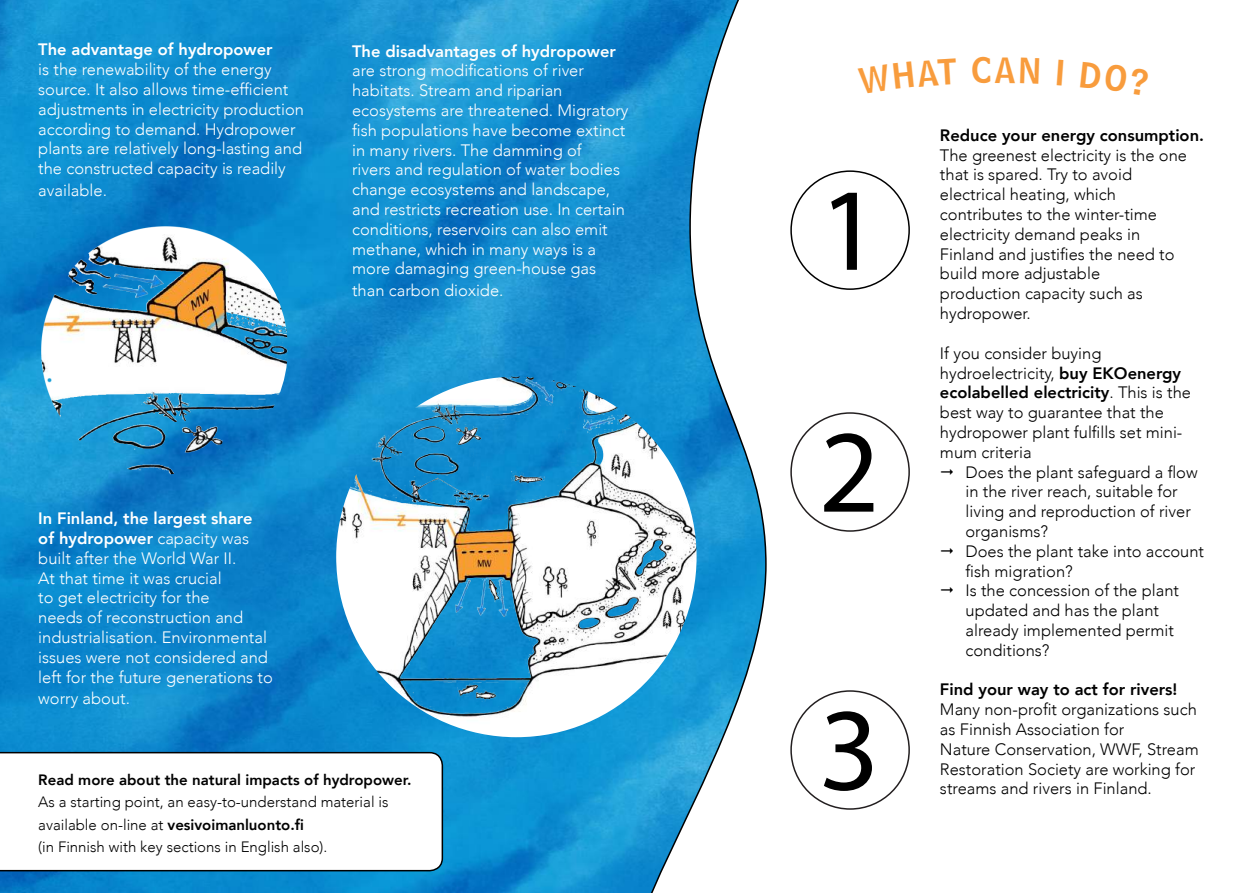
<style>
.page{position:relative;width:1259px;height:893px;background:#fff}
.page>*{position:absolute;margin:0;border:0;box-sizing:border-box;transform-origin:0 0}
.t1{font:118.5px/241.8px "Myriad Pro";color:#000}
.t2{font:34.5px "Bell Centennial Std Name Num";color:#f89c3d}
.t3{font:300 16.5px/19.8px "Avenir";color:#fff}
.t4{font:300 16.5px/19.8px "Avenir";color:#000}
.t5{font:800 16.5px "Avenir";color:#000}
.t6{font:800 16.5px "Avenir";color:#fff}
.t7{font:300 15px/22.5px "Avenir";color:#000}
.t8{font:800 15px "Avenir";color:#000}
.s1{font-weight:800}
</style>
<div class="page">
<img style="left:0;top:0;width:608px;height:893px">
<svg style="left:608px;top:0;width:302px;height:893px"></svg>
<svg style="left:0;top:752px;width:443px;height:119px"></svg>
<div style="left:791px;top:171px;width:118px;height:118px;background:#fff;border-radius:50%"></div>
<div style="left:790px;top:170px;width:120px;height:120px;border:2px solid #000;border-radius:50%"></div>
<img style="left:38px;top:223px;width:250px;height:251px">
<img style="left:336px;top:377px;width:360px;height:360px;border-radius:180px">
<div style="left:791px;top:413px;width:118px;height:118px;background:#fff;border-radius:50%"></div>
<div style="left:790px;top:412px;width:120px;height:120px;border:2px solid #231f20;border-radius:50%"></div>
<div style="left:791px;top:691px;width:118px;height:118px;background:#fff;border-radius:50%"></div>
<div style="left:790px;top:690px;width:120px;height:120px;border:2px solid #231f20;border-radius:50%"></div>
<svg style="left:858px;top:58px;width:52px;height:36px"></svg>
<p class="t6" style="left:38px;top:37px;width:236px">The advantage of hydropower</p>
<p class="t3" style="left:38px;top:60px;width:267px">is the renewability of the energy source. It also allows time-efficient adjustments in electricity production according to demand. Hydropower plants are relatively long-lasting and the constructed capacity is readily</p>
<p class="t3" style="left:38px;top:180px;width:70px">available.</p>
<p class="t6" style="left:352px;top:38px;width:265px">The disadvantages of hydropower</p>
<p class="t3" style="left:352px;top:61px;width:278px">are strong modifications of river habitats. Stream and riparian ecosystems are threatened. Migratory fish populations have become extinct in many rivers. The damming of<br>rivers and regulation of water bodies change ecosystems and landscape, and restricts recreation use. In certain conditions, reservoirs can also emit methane, which in many ways is a more damaging green-house gas</p>
<p class="t3" style="left:352px;top:280px;width:153px">than carbon dioxide.</p>
<p class="t3" style="left:38px;top:509px;width:236px"><span class="s1">In Finland, the largest share<br>of hydropower</span> capacity was built after the World War II.<br>At that time it was crucial<br>to get electricity for the<br>needs of reconstruction and industrialisation. Environmental issues were not considered and left for the future generations to</p>
<p class="t3" style="left:38px;top:689px;width:93px">worry about.</p>
<p class="t8" style="left:38px;top:768px;width:375px">Read more about the natural impacts of hydropower.</p>
<p class="t7" style="left:38px;top:791px;width:352px">As a starting point, an easy-to-understand material is</p>
<p class="t7" style="left:38px;top:813px;width:291px">available on-line at <span class="s1">vesivoimanluonto.fi<br></span>(in Finnish with key sections in English also).</p>
<h1 class="t1" style="left:819px;top:107px;width:62px">1<br>2</h1>
<h1 class="t1" style="left:819px;top:627px;width:62px">3</h1>
<h2 class="t2" style="left:994px;top:48px;width:23px">A</h2>
<p class="t5" style="left:940px;top:122px;width:265px">Reduce your energy consumption.</p>
<p class="t4" style="left:940px;top:145px;width:248px">The greenest electricity is the one that is spared. Try to avoid electrical heating, which contributes to the winter-time electricity demand peaks in<br>Finland and justifies the need to build more adjustable<br>production capacity such as hydropower.</p>
<p class="t4" style="left:940px;top:343px;width:253px">If you consider buying hydroelectricity, <span class="s1">buy EKOenergy ecolabelled electricity</span>. This is the best way to guarantee that the hydropower plant fulfills set mini&shy;mum criteria</p>
<p class="t4" style="left:965px;top:462px;width:240px">Does the plant safeguard a flow in the river reach, suitable for living and reproduction of river organisms?<br>Does the plant take into account fish migration?<br>Is the concession of the plant updated and has the plant already implemented permit conditions?</p>
<p class="t5" style="left:940px;top:677px;width:239px">Find your way to act for rivers!</p>
<p class="t4" style="left:940px;top:700px;width:260px">Many non-profit organizations such as Finnish Association for<br>Nature Conservation, WWF, Stream Restoration Society are working for streams and rivers in Finland.</p>
</div>
